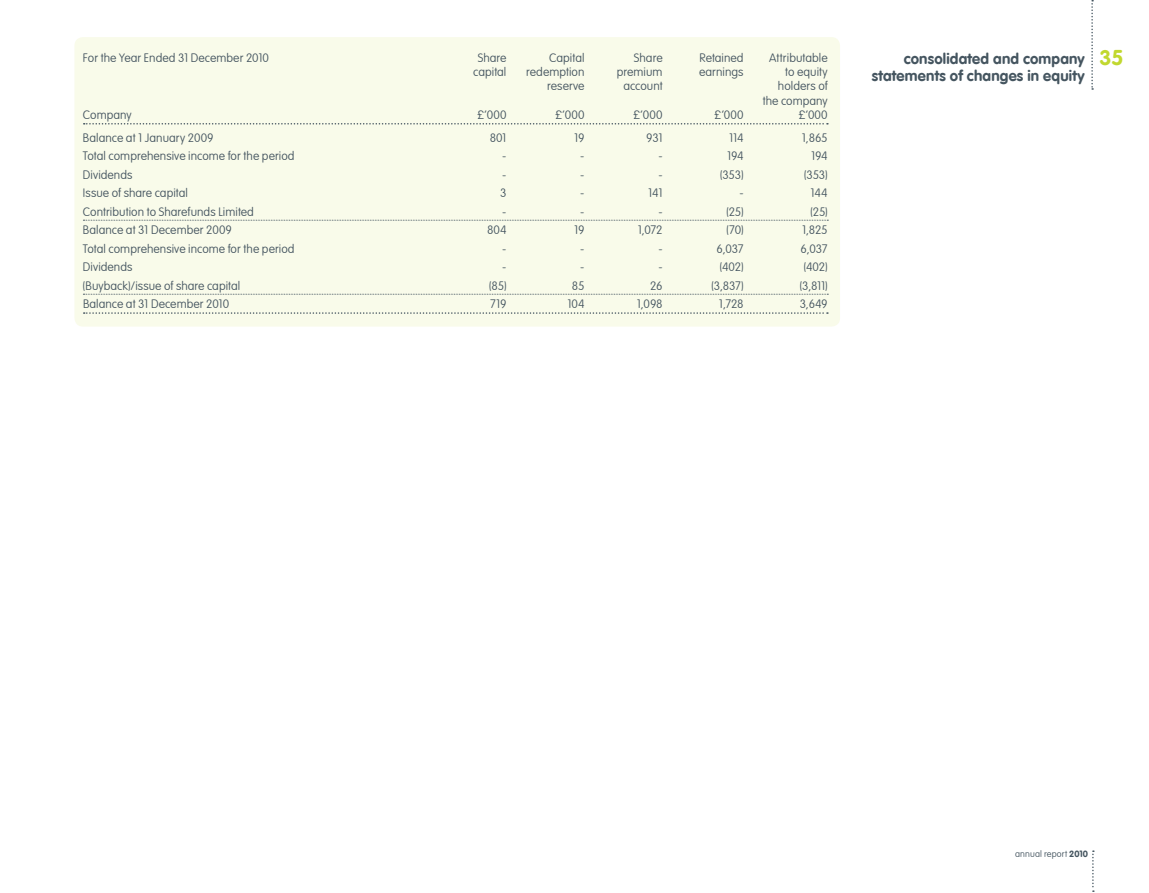
<style>
.page{position:relative;width:1149px;height:893px;background:#fff}
.page>*{position:absolute;margin:0;border:0;box-sizing:border-box;transform-origin:0 0}
.t1{font:700 21px "VAG Rounded LT";color:#c1d82f}
.t2{font:700 15px/17.2px "VAG Rounded LT";letter-spacing:.015em;color:#455560;text-align:right}
.t3{font:100 12px/14.2px "VAG Rounded LT";letter-spacing:.005em;color:#455560;text-align:right}
.t4{font:100 9px "VAG Rounded LT";letter-spacing:.015em;color:#455560}
.s1{font-weight:700}
</style>
<div class="page">
<svg style="left:1091px;top:0;width:1px;height:90px"></svg>
<svg style="left:1092px;top:850px;width:1px;height:42px"></svg>
<div style="left:74px;top:37px;width:765px;height:290px;background:#f9fbea;border-radius:9px"></div>
<svg style="left:84px;top:123px;width:743px;height:2px"></svg>
<svg style="left:83px;top:220px;width:745px;height:1px"></svg>
<svg style="left:83px;top:294px;width:745px;height:1px"></svg>
<svg style="left:84px;top:312px;width:743px;height:2px"></svg>
<p class="t3" style="left:83px;top:51px;width:187px">For the Year Ended 31 December 2010</p>
<p class="t3" style="left:477px;top:51px;width:30px">Share</p>
<p class="t3" style="left:549px;top:51px;width:37px">Capital</p>
<p class="t3" style="left:633px;top:51px;width:30px">Share</p>
<p class="t3" style="left:699px;top:51px;width:46px">Retained</p>
<p class="t3" style="left:769px;top:51px;width:60px">Attributable</p>
<p class="t3" style="left:473px;top:65px;width:35px">capital</p>
<p class="t3" style="left:526px;top:65px;width:60px">redemption</p>
<p class="t3" style="left:616px;top:65px;width:47px">premium</p>
<p class="t3" style="left:699px;top:65px;width:46px">earnings</p>
<p class="t3" style="left:785px;top:65px;width:44px">to equity</p>
<p class="t3" style="left:547px;top:79px;width:39px">reserve</p>
<p class="t3" style="left:623px;top:79px;width:41px">account</p>
<p class="t3" style="left:762px;top:79px;width:66px">holders of the company</p>
<p class="t3" style="left:83px;top:108px;width:50px">Company</p>
<p class="t3" style="left:477px;top:108px;width:31px">£’000</p>
<p class="t3" style="left:555px;top:108px;width:31px">£’000</p>
<p class="t3" style="left:633px;top:108px;width:31px">£’000</p>
<p class="t3" style="left:714px;top:108px;width:31px">£’000</p>
<p class="t3" style="left:798px;top:108px;width:31px">£’000</p>
<p class="t3" style="left:83px;top:131px;width:132px">Balance at 1 January 2009</p>
<p class="t3" style="left:489px;top:131px;width:18px">801</p>
<p class="t3" style="left:574px;top:131px;width:12px">19</p>
<p class="t3" style="left:646px;top:131px;width:18px">931</p>
<p class="t3" style="left:729px;top:131px;width:16px">114</p>
<p class="t3" style="left:801px;top:131px;width:27px">1,865</p>
<p class="t3" style="left:83px;top:149px;width:213px">Total comprehensive income for the period</p>
<p class="t3" style="left:502px;top:149px;width:6px">-</p>
<p class="t3" style="left:580px;top:149px;width:6px">-</p>
<p class="t3" style="left:658px;top:149px;width:6px">-</p>
<p class="t3" style="left:727px;top:149px;width:18px">194</p>
<p class="t3" style="left:811px;top:149px;width:18px">194</p>
<p class="t3" style="left:83px;top:168px;width:51px">Dividends</p>
<p class="t3" style="left:502px;top:168px;width:6px">-</p>
<p class="t3" style="left:580px;top:168px;width:6px">-</p>
<p class="t3" style="left:658px;top:168px;width:6px">-</p>
<p class="t3" style="left:719px;top:168px;width:25px">(353)</p>
<p class="t3" style="left:803px;top:168px;width:25px">(353)</p>
<p class="t3" style="left:83px;top:186px;width:106px">Issue of share capital</p>
<p class="t3" style="left:500px;top:186px;width:8px">3</p>
<p class="t3" style="left:580px;top:186px;width:6px">-</p>
<p class="t3" style="left:648px;top:186px;width:16px">141</p>
<p class="t3" style="left:739px;top:186px;width:6px">-</p>
<p class="t3" style="left:810px;top:186px;width:19px">144</p>
<p class="t3" style="left:83px;top:205px;width:172px">Contribution to Sharefunds Limited</p>
<p class="t3" style="left:502px;top:205px;width:6px">-</p>
<p class="t3" style="left:580px;top:205px;width:6px">-</p>
<p class="t3" style="left:658px;top:205px;width:6px">-</p>
<p class="t3" style="left:726px;top:205px;width:19px">(25)</p>
<p class="t3" style="left:810px;top:205px;width:19px">(25)</p>
<p class="t3" style="left:83px;top:223px;width:150px">Balance at 31 December 2009</p>
<p class="t3" style="left:487px;top:223px;width:21px">804</p>
<p class="t3" style="left:574px;top:223px;width:12px">19</p>
<p class="t3" style="left:637px;top:223px;width:26px">1,072</p>
<p class="t3" style="left:726px;top:223px;width:19px">(70)</p>
<p class="t3" style="left:801px;top:223px;width:27px">1,825</p>
<p class="t3" style="left:83px;top:242px;width:213px">Total comprehensive income for the period</p>
<p class="t3" style="left:502px;top:242px;width:6px">-</p>
<p class="t3" style="left:580px;top:242px;width:6px">-</p>
<p class="t3" style="left:658px;top:242px;width:6px">-</p>
<p class="t3" style="left:716px;top:242px;width:29px">6,037</p>
<p class="t3" style="left:800px;top:242px;width:29px">6,037</p>
<p class="t3" style="left:83px;top:260px;width:51px">Dividends</p>
<p class="t3" style="left:502px;top:260px;width:6px">-</p>
<p class="t3" style="left:580px;top:260px;width:6px">-</p>
<p class="t3" style="left:658px;top:260px;width:6px">-</p>
<p class="t3" style="left:719px;top:260px;width:25px">(402)</p>
<p class="t3" style="left:803px;top:260px;width:25px">(402)</p>
<p class="t3" style="left:83px;top:279px;width:159px">(Buyback)/issue of share capital</p>
<p class="t3" style="left:489px;top:279px;width:19px">(85)</p>
<p class="t3" style="left:571px;top:279px;width:14px">85</p>
<p class="t3" style="left:650px;top:279px;width:14px">26</p>
<p class="t3" style="left:711px;top:279px;width:33px">(3,837)</p>
<p class="t3" style="left:799px;top:279px;width:29px">(3,811)</p>
<p class="t3" style="left:83px;top:297px;width:148px">Balance at 31 December 2010</p>
<p class="t3" style="left:490px;top:297px;width:18px">719</p>
<p class="t3" style="left:567px;top:297px;width:19px">104</p>
<p class="t3" style="left:636px;top:297px;width:27px">1,098</p>
<p class="t3" style="left:718px;top:297px;width:26px">1,728</p>
<p class="t3" style="left:799px;top:297px;width:29px">3,649</p>
<p class="t2" style="left:871px;top:51px;width:214px">consolidated and company statements of changes in equity</p>
<h1 class="t1" style="left:1098px;top:46px;width:26px">35</h1>
<p class="t4" style="left:1014px;top:849px;width:74px">annual report <span class="s1">2010</span></p>
</div>
